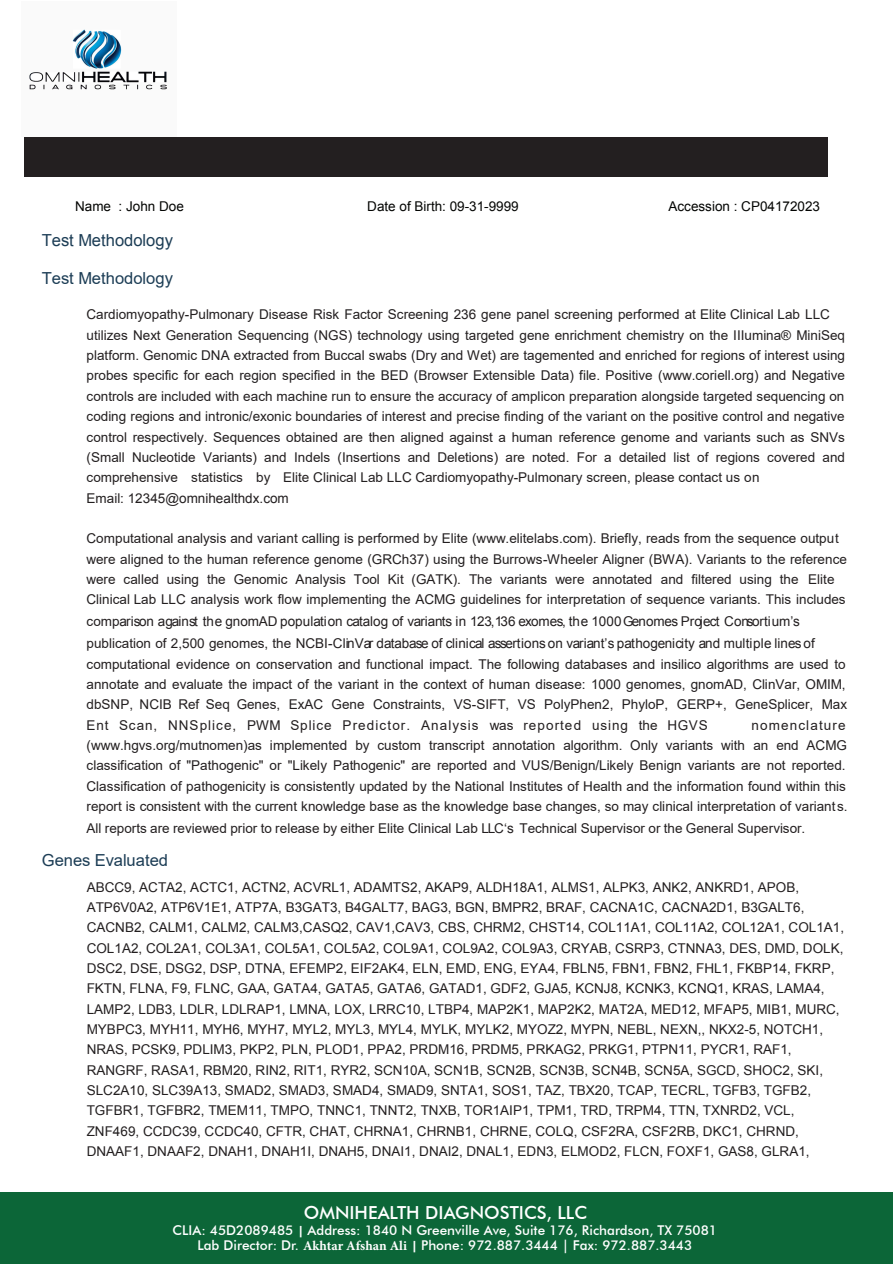
<style>
.page{position:relative;width:893px;height:1264px;background:#fff}
.page>*{position:absolute;margin:0;border:0;box-sizing:border-box;transform-origin:0 0}
.t1{font:500 18px "Futura BT";color:#fff}
.t2{font:16.5px "Arial";color:#1c3d55}
.t3{font:16.5px "Arial";color:#1c3d55}
.t4{font:13.5px/20.4px "Arial";color:#231f20}
.t5{font:13.5px/20.4px "Arial";color:#231f20}
.t6{font:500 13.5px/15.1px "Futura BT";color:#fff;text-align:center}
.t7{font:13.5px "Arial";color:#040503}
.s1{font-style:inherit}
.s2{font-family:"Franklin Gothic"}
.s3{font-family:"Minion Pro";font-weight:700}
</style>
<div class="page">
<div style="left:24px;top:138px;width:803px;height:39px;background:#231f20"></div>
<div style="left:0;top:1192px;width:892px;height:72px;background:#0c6638"></div>
<img style="left:29px;top:29px;width:138px;height:61px">
<p class="t7" style="left:75px;top:198px;width:110px">Name : John Doe</p>
<p class="t7" style="left:367px;top:198px;width:153px">Date of Birth: 09-31-9999</p>
<p class="t7" style="left:668px;top:198px;width:153px">Accession : CP04172023</p>
<p class="t3" style="left:42px;top:229px;width:133px">Test Methodology</p>
<p class="t2" style="left:42px;top:267px;width:133px">Test Methodology</p>
<p class="t4" style="left:86px;top:304px;width:760px">Cardiomyopathy-Pulmonary Disease Risk Factor Screening 2<span class="s1">36</span> gene panel screening performed at Elite Clinical Lab LLC utilizes Next Generation Sequencing (NGS) technology using targeted gene enrichment chemistry on the IIIumina® MiniSeq platform. Genomic DNA extracted from Buccal swabs (Dry and Wet) are tagemented and enriched for regions of interest using probes specific for each region specified in the BED (Browser Extensible Data) file. Positive (www.coriell.org) and Negative controls are included with each machine run to ensure the accuracy of amplicon preparation alongside targeted sequencing on coding regions and intronic/exonic boundaries of interest and precise finding of the variant on the positive control and negative control respectively. Sequences obtained are then aligned against a human reference genome and variants such as SNVs (Small Nucleotide Variants) and Indels (Insertions and Deletions) are noted. For a detailed list of regions covered and comprehensive statistics by Elite Clinical Lab LLC Cardiomyopathy-Pulmonary screen, please contact us on<br>Email: <span class="s1">12345</span>@<span class="s1">omnihealthdx.com</span></p>
<p class="t4" style="left:86px;top:528px;width:762px">Computational analysis and variant calling is performed by Elite (www.elitelabs.com). Briefly, reads from the sequence output were aligned to the human reference genome (GRCh37) using the Burrows-Wheeler Aligner (BWA). Variants to the reference were called using the Genomic Analysis Tool Kit (GATK). The variants were annotated and filtered using the Elite Clinical Lab LLC analysis work flow implementing the ACMG guidelines for interpretation of sequence variants. This includes comp<span class="s1">arison against the gnomAD population catalog of variants in 123,136 exomes, the 1000 Genomes Project Consortium’s </span>publication of 2,500 genomes, the NCBI-<span class="s1">ClinVar database of clinical assertions on variant’s pathogenicity and multiple lines of </span>computational evidence on conservation and functional impact. The following databases and insilico algorithms are used to annotate and evaluate the impact of the variant in the context of human disease: 1000 genomes, gnomAD, ClinVar, OMIM, dbSNP, NCIB Ref Seq Genes, ExAC Gene Constraints, VS-SIFT, VS PolyPhen2, PhyloP, GERP+, GeneSplicer, Max Ent Scan, NNSplice, PWM Splice Predictor. Analysis was reported using the HGVS</p>
<p class="t4" style="left:86px;top:714px;width:762px;text-indent:665px">nomenclature (www.hgvs.org/mutnomen)as implemented by custom transcript annotation algorithm. Only variants with an end ACMG classification of "Pathogenic" or "Likely Pathogenic" are reported and VUS/Benign/Likely Benign variants are not reported.<br>Classification of pathogenicity is consistently updated by the National Institutes of Health and the information found within this report is consistent with the current knowledge base as the knowledge base changes, so may clinical interpretation of variants.<br>All reports are reviewed prior to release by either Elite Clinical Lab <span class="s1">LLC‘s</span> Technical Supervisor or the General Supervisor.</p>
<p class="t2" style="left:42px;top:849px;width:128px">Genes Evaluated</p>
<p class="t5" style="left:87px;top:877px;width:759px">ABCC9, ACTA2, ACTC1, ACTN2, ACVRL1, ADAMTS2, AKAP9, ALDH18A1, ALMS1, ALPK3, ANK2, ANKRD1, APOB, ATP6V0A2, ATP6V1E1, ATP7A, B3GAT3, B4GALT7, BAG3, BGN, BMPR2, BRAF, CACNA1C, CACNA2D1, B3GALT6, CACNB2, CALM1, CALM2, CALM3,CASQ2, CAV1,CAV3, CBS, CHRM2, CHST14, COL11A1, COL11A2, COL12A1, COL1A1, COL1A2, COL2A1, COL3A1, COL5A1, COL5A2, COL9A1, COL9A2, COL9A3, CRYAB, CSRP3, CTNNA3, DES, DMD, DOLK, DSC2, DSE, DSG2, DSP, DTNA, EFEMP2, EIF2AK4, ELN, EMD, ENG, EYA4, FBLN5, FBN1, FBN2, FHL1, FKBP14, FKRP, FKTN, FLNA, F9, FLNC, GAA, GATA4, GATA5, GATA6, GATAD1, GDF2, GJA5, KCNJ8, KCNK3, KCNQ1, KRAS, LAMA4, LAMP2, LDB3, LDLR, LDLRAP1, LMNA, LOX, LRRC10, LTBP4, MAP2K1, MAP2K2, MAT2A, MED12, MFAP5, MIB1, MURC, MYBPC3, MYH11, MYH6, MYH7, MYL2, MYL3, MYL4, MYLK, MYLK2, MYOZ2, MYPN, NEBL, NEXN,, NKX2-5, NOTCH1, NRAS, PCSK9, PDLIM3, PKP2, PLN, PLOD1, PPA2, PRDM16, PRDM5, PRKAG2, PRKG1, PTPN11, PYCR1, RAF1, RANGRF, RASA1, RBM20, RIN2, RIT1, RYR2, SCN10A, SCN1B, SCN2B, SCN3B, SCN4B, SCN5A, SGCD, SHOC2, SKI, SLC2A10, SLC39A13, SMAD2, SMAD3, SMAD4, SMAD9, SNTA1, SOS1, TAZ, TBX20, TCAP, TECRL, TGFB3, TGFB2, TGFBR1, TGFBR2, TMEM11, TMPO, TNNC1, TNNT2, TNXB, TOR1AIP1, TPM1, TRD, TRPM4, TTN, TXNRD2, VCL, ZNF469, CCDC39, CCDC40, CFTR, CHAT, CHRNA1, CHRNB1, CHRNE, COLQ, CSF2RA, CSF2RB, DKC1, CHRND, DNAAF1, DNAAF2, DNAH1, DNAH1I, DNAH5, DNAI1, DNAI2, DNAL1, EDN3, ELMOD2, FLCN, FOXF1, GAS8, GLRA1,</p>
<h1 class="t1" style="left:304px;top:1202px;width:285px">OMNIHEALTH DIAGNOSTICS, LLC</h1>
<p class="t6" style="left:172px;top:1223px;width:546px">CLIA: 45D2089485 <span class="s2">|</span> Address: 1840 N Greenville Ave, Suite 176, Richardson, TX 75081<br>Lab Director: Dr. <span class="s3">Akhtar Afshan Ali</span> <span class="s2">|</span> Phone: 972.887.3444 | Fax: 972.887.3443</p>
</div>
